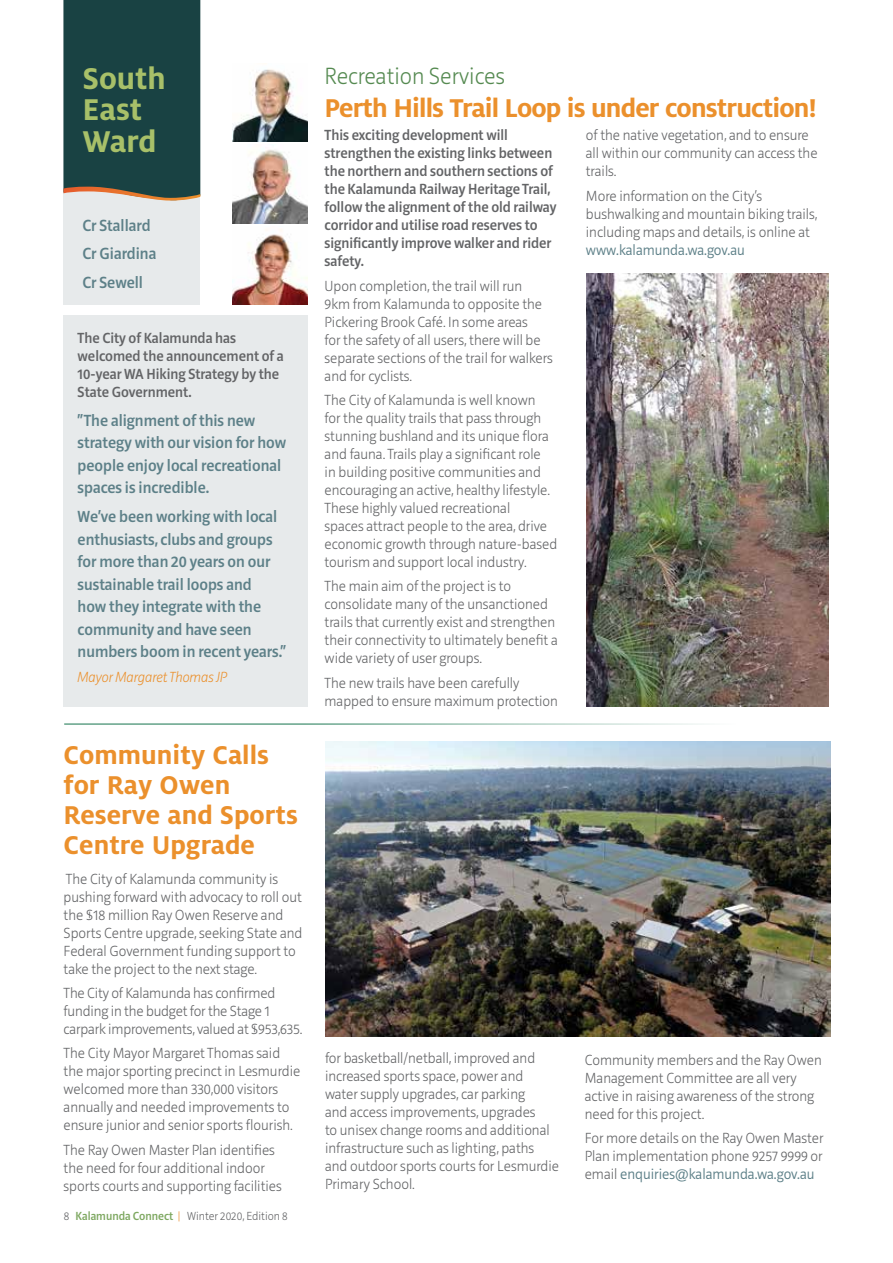
<style>
.page{position:relative;width:893px;height:1263px;background:#fff}
.page>*{position:absolute;margin:0;border:0;box-sizing:border-box;transform-origin:0 0}
.t1{font:700 33.3px/31.7px "Milo OT";color:#a8c069}
.t2{font:700 28.5px/30px "Milo OT";color:#eb902c}
.t3{font:700 28.5px "Milo OT";letter-spacing:-.03em;color:#eb902c}
.t4{font:200 24px "Riga";color:#558a51}
.t5{font:500 16.5px/22.5px "Riga";color:#5d8088}
.t6{font:200 15px/18px "Riga";color:#636466}
.t7{font:500 15px/18px "Riga";color:#636466}
.t8{font:300 15px "Riga";color:#5d8088}
.t9{font:italic 200 15px "Riga";color:#eb902c}
.t10{font:200 12px "Riga";color:#636466}
.s1{font-weight:500;color:#7ea861}
.s2{color:#eb902c}
.s3{font-weight:300;color:#5d8088}
</style>
<div class="page">
<img style="left:586px;top:273px;width:242px;height:434px">
<div style="left:63px;top:316px;width:245px;height:391px;background:#e7eaeb"></div>
<hr style="left:64px;top:723px;width:766px;height:2px;background:#63a288">
<div style="left:63px;top:0;width:137px;height:305px;background:#e7eaeb"></div>
<div style="left:63px;top:0;width:137px;height:201px;background:#194243"></div>
<img style="left:232px;top:69px;width:76px;height:72px">
<img style="left:232px;top:149px;width:76px;height:74px">
<img style="left:232px;top:229px;width:76px;height:76px">
<img style="left:325px;top:741px;width:505px;height:295px">
<h1 class="t1" style="left:82px;top:62px;width:85px">South<br>East<br>Ward</h1>
<p class="t5" style="left:82px;top:211px;width:75px;line-height:28.8px">Cr Stallard<br>Cr Giardina<br>Cr Sewell</p>
<p class="t7" style="left:78px;top:329px;width:208px">The City of Kalamunda has welcomed the announcement of a<br>10-year WA Hiking Strategy by the<br>State Government.</p>
<p class="t5" style="left:78px;top:409px;width:210px">“The alignment of this new strategy with our vision for how people enjoy local recreational spaces is incredible.</p>
<p class="t5" style="left:78px;top:506px;width:210px">We’ve been working with local enthusiasts, clubs and groups for more than 20 years on our sustainable trail loops and<br>how they integrate with the community and have seen numbers boom in recent years.”</p>
<p class="t9" style="left:78px;top:668px;width:151px">Mayor Margaret Thomas JP</p>
<h2 class="t2" style="left:64px;top:740px;width:236px">Community Calls for Ray Owen<br>Reserve and Sports<br>Centre Upgrade</h2>
<p class="t6" style="left:64px;top:870px;width:240px">The City of Kalamunda community is pushing forward with advocacy to roll out the $18 million Ray Owen Reserve and Sports Centre upgrade, seeking State and Federal Government funding support to take the project to the next stage.</p>
<p class="t6" style="left:64px;top:984px;width:240px">The City of Kalamunda has confirmed funding in the budget for the Stage 1 carpark improvements, valued at $953,635.</p>
<p class="t6" style="left:64px;top:1045px;width:238px">The City Mayor Margaret Thomas said the major sporting precinct in Lesmurdie welcomed more than 330,000 visitors annually and needed improvements to ensure junior and senior sports flourish.</p>
<p class="t6" style="left:64px;top:1141px;width:220px">The Ray Owen Master Plan identifies the need for four additional indoor sports courts and supporting facilities</p>
<p class="t10" style="left:64px;top:1210px;width:226px">8 <span class="s1">Kalamunda Connect</span> <span class="s2">|</span> Winter 2020, Edition 8</p>
<h3 class="t4" style="left:325px;top:63px;width:182px">Recreation Services</h3>
<h2 class="t3" style="left:325px;top:92px;width:494px">Perth Hills Trail Loop is under construction!</h2>
<p class="t7" style="left:325px;top:127px;width:234px">This exciting development will strengthen the existing links between the northern and southern sections of the Kalamunda Railway Heritage Trail, follow the alignment of the old railway corridor and utilise road reserves to significantly improve walker and rider safety.</p>
<p class="t6" style="left:325px;top:277px;width:230px">Upon completion, the trail will run<br>9km from Kalamunda to opposite the Pickering Brook Café. In some areas<br>for the safety of all users, there will be separate sections of the trail for walkers and for cyclists.</p>
<p class="t6" style="left:325px;top:391px;width:234px">The City of Kalamunda is well known<br>for the quality trails that pass through stunning bushland and its unique flora and fauna. Trails play a significant role<br>in building positive communities and encouraging an active, healthy lifestyle.<br>These highly valued recreational<br>spaces attract people to the area, drive economic growth through nature-based tourism and support local industry.</p>
<p class="t6" style="left:325px;top:578px;width:235px">The main aim of the project is to consolidate many of the unsanctioned trails that currently exist and strengthen their connectivity to ultimately benefit a wide variety of user groups.</p>
<p class="t6" style="left:325px;top:674px;width:235px">The new trails have been carefully mapped to ensure maximum protection</p>
<p class="t6" style="left:586px;top:127px;width:233px">of the native vegetation, and to ensure all within our community can access the trails.</p>
<p class="t6" style="left:586px;top:187px;width:233px">More information on the City’s bushwalking and mountain biking trails, including maps and details, is online at</p>
<p class="t8" style="left:586px;top:242px;width:160px">www.kalamunda.wa.gov.au</p>
<p class="t6" style="left:325px;top:1049px;width:236px">for basketball/netball, improved and increased sports space, power and water supply upgrades, car parking<br>and access improvements, upgrades<br>to unisex change rooms and additional infrastructure such as lighting, paths and outdoor sports courts for Lesmurdie Primary School.</p>
<p class="t6" style="left:585px;top:1051px;width:238px">Community members and the Ray Owen Management Committee are all very active in raising awareness of the strong need for this project.</p>
<p class="t6" style="left:585px;top:1129px;width:240px;text-align:justify">For more details on the Ray Owen Master Plan implementation phone 9257 9999 or email <span class="s3">enquiries@kalamunda.wa.gov.au</span></p>
</div>
